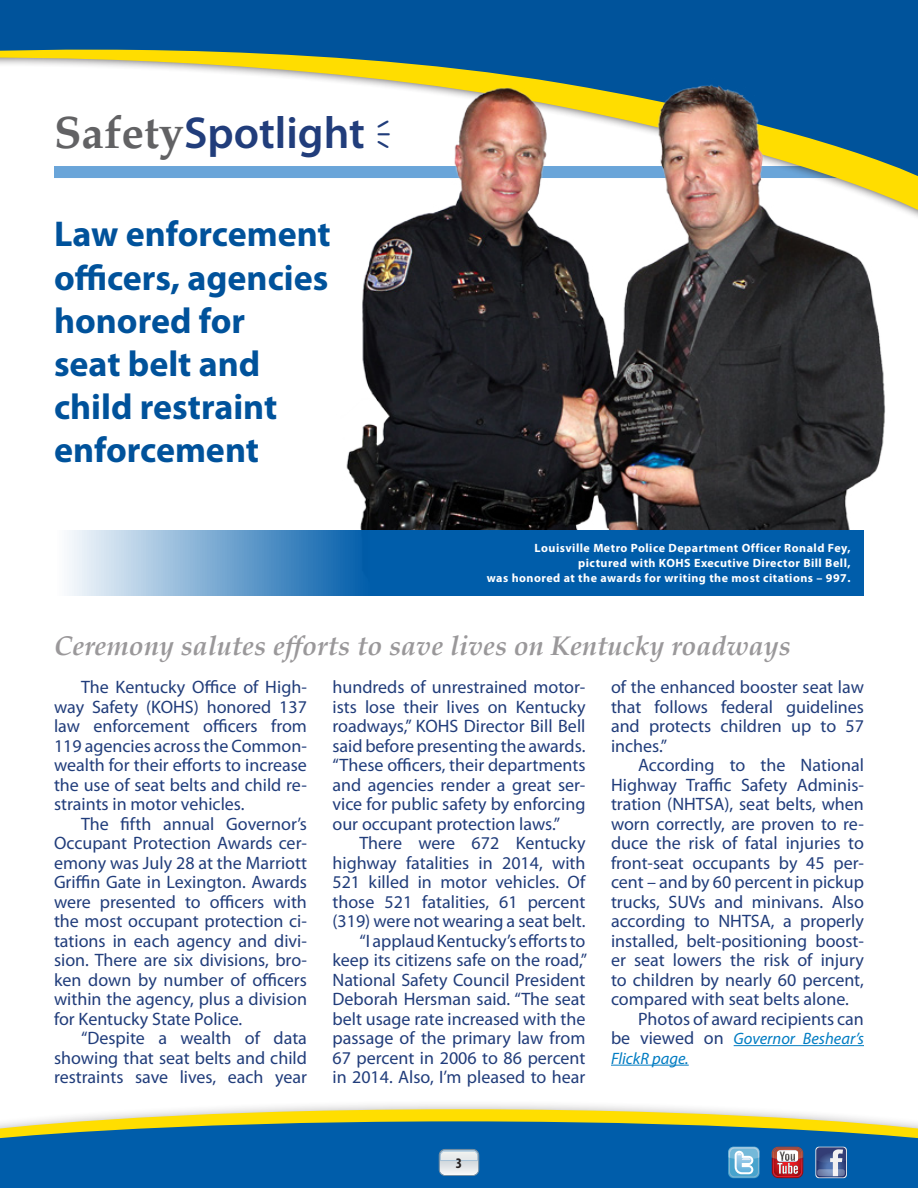
<style>
.page{position:relative;width:918px;height:1188px;background:#fff}
.page>*{position:absolute;margin:0;border:0;box-sizing:border-box;transform-origin:0 0}
.Pull_Quote{font:600 45px "Myriad Pro";color:#213d7b}
.t1{font:700 36px/43.2px "Myriad Pro";color:#00529b}
.Heading_lead_in{font:italic 700 27px "Palatino";color:#9a989a}
.P1{font:18px/19.5px "Myriad Pro";color:#213d7b;text-align:justify}
.P1-2{font:italic 16.5px/19.5px "Myriad Pro";color:#007cc2}
.t2{font:700 condensed 14.7px "Myriad Pro";color:#231f20}
.t3{font:700 12px/15px "Myriad Pro";letter-spacing:.04em;color:#fff;text-align:right}
.s1{font-family:"Palatino";font-weight:700;color:#626264}
.s2{font-style:normal;font-size:18px;color:#213d7b}
</style>
<div class="page">
<div style="left:0;top:1100px;width:918px;height:88px;background:#231f20;opacity:.3"></div>
<svg style="left:0;top:1109px;width:918px;height:10px"></svg>
<div style="left:0;top:1119px;width:918px;height:69px;background:#231f20;opacity:.3"></div>
<svg style="left:0;top:1121px;width:918px;height:67px;background:#16689d"></svg>
<svg style="left:0;top:0;width:918px;height:182px;fill:#00539b"></svg>
<hr style="left:734px;top:1045px;width:130px;height:1px;background:#007cc2">
<hr style="left:611px;top:1065px;width:78px;height:1px;background:#007cc2">
<img style="left:317px;top:79px;width:577px;height:451px">
<svg style="left:69px;top:530px;width:795px;height:66px;background:#2d79b9"></svg>
<svg style="left:439px;top:1149px;width:40px;height:27px"></svg>
<img style="left:440px;top:1156px;width:38px;height:5px">
<img style="left:440px;top:1151px;width:38px;height:5px">
<svg style="left:815px;top:1147px;width:32px;height:31px"></svg>
<svg style="left:816px;top:1147px;width:30px;height:30px"></svg>
<svg style="left:817px;top:1169px;width:28px;height:7px"></svg>
<svg style="left:772px;top:1147px;width:31px;height:31px"></svg>
<svg style="left:728px;top:1147px;width:32px;height:31px"></svg>
<svg style="left:728px;top:1147px;width:32px;height:30px"></svg>
<svg style="left:378px;top:120px;width:12px;height:28px"></svg>
<p class="Pull_Quote" style="left:54px;top:108px;width:313px"><span class="s1">Safety</span>Spotlight</p>
<h4 class="t1" style="left:54px;top:213px;width:278px">Law enforcement officers, agencies honored for<br>seat belt and child restraint enforcement</h4>
<p class="t3" style="left:487px;top:541px;width:365px">Louisville Metro Police Department Officer Ronald Fey, pictured with KOHS Executive Director Bill Bell,<br>was honored at the awards for writing the most citations – 997.</p>
<p class="Heading_lead_in" style="left:54px;top:623px;width:738px">Ceremony salutes efforts to save lives on Kentucky roadways</p>
<p class="P1" style="left:54px;top:678px;width:255px;text-indent:27px">The Kentucky Office of High&shy;way Safety (KOHS) honored 137 law enforcement officers from 119 agencies across the Common&shy;wealth for their efforts to increase the use of seat belts and child re&shy;straints in motor vehicles.</p>
<p class="P1" style="left:54px;top:814px;width:255px;text-indent:27px">The fifth annual Governor’s Occupant Protection Awards cer&shy;emony was July 28 at the Marriott Griffin Gate in Lexington. Awards were presented to officers with the most occupant protection ci&shy;tations in each agency and divi&shy;sion. There are six divisions, bro&shy;ken down by number of officers within the agency, plus a division for Kentucky State Police.</p>
<p class="P1" style="left:54px;top:1029px;width:254px;text-indent:27px">“Despite a wealth of data showing that seat belts and child restraints save lives, each year</p>
<p class="P1" style="left:333px;top:678px;width:255px">hundreds of unrestrained motor&shy;ists lose their lives on Kentucky roadways,” KOHS Director Bill Bell said before presenting the awards. “These officers, their departments and agencies render a great ser&shy;vice for public safety by enforcing our occupant protection laws.”</p>
<p class="P1" style="left:333px;top:834px;width:255px;text-indent:27px">There were 672 Kentucky highway fatalities in 2014, with 521 killed in motor vehicles. Of those 521 fatalities, 61 percent (319) were not wearing a seat belt.</p>
<p class="P1" style="left:333px;top:931px;width:256px;text-indent:27px">“I applaud Kentucky’s efforts to keep its citizens safe on the road,” National Safety Council President Deborah Hersman said. “The seat belt usage rate increased with the passage of the primary law from 67 percent in 2006 to 86 percent in 2014. Also, I’m pleased to hear</p>
<p class="P1" style="left:611px;top:678px;width:255px">of the enhanced booster seat law that follows federal guidelines and protects children up to 57 inches.”</p>
<p class="P1" style="left:611px;top:756px;width:255px;text-indent:27px">According to the National Highway Traffic Safety Adminis&shy;tration (NHTSA), seat belts, when worn correctly, are proven to re&shy;duce the risk of fatal injuries to front-seat occupants by 45 per&shy;cent – and by 60 percent in pickup trucks, SUVs and minivans. Also according to NHTSA, a properly installed, belt-positioning boost&shy;er seat lowers the risk of injury to children by nearly 60 percent, compared with seat belts alone.</p>
<p class="P1" style="left:638px;top:1009px;width:227px">Photos of award recipients can</p>
<p class="P1-2" style="left:611px;top:1029px;width:254px"><span class="s2">be viewed on</span> Governor Beshear’s<br>FlickR page.</p>
<p class="t2" style="left:456px;top:1155px;width:8px">3</p>
</div>
